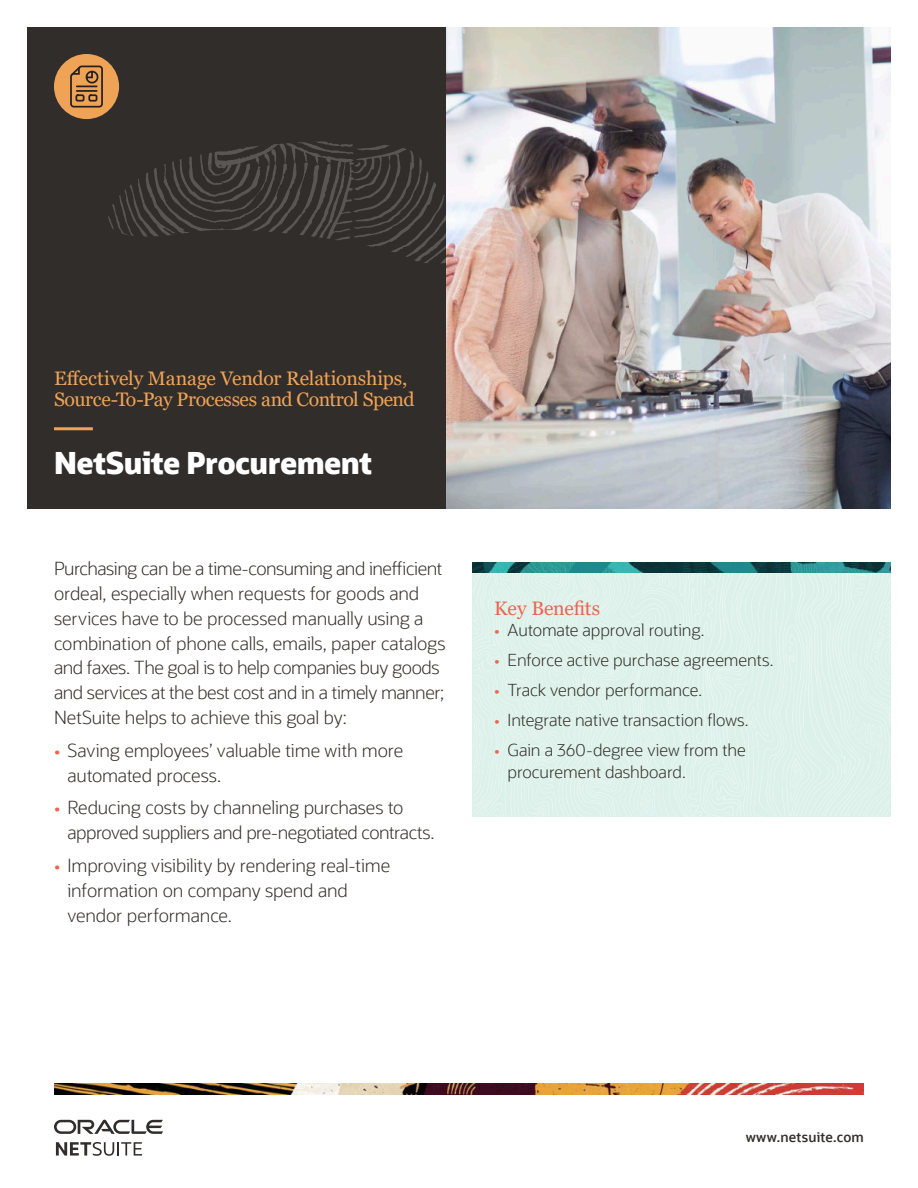
<style>
.page{position:relative;width:918px;height:1188px;background:#fff}
.page>*{position:absolute;margin:0;border:0;box-sizing:border-box;transform-origin:0 0}
.t1{font:800 30px "Oracle Sans";letter-spacing:-.015em;color:#fff}
.t2{font:19.5px/21px "Georgia";letter-spacing:-.015em;color:#eea357}
.t3{font:19.5px "Georgia";color:#ee644f}
.t4{font:300 18px/24.8px "Oracle Sans";letter-spacing:-.01em;color:#312d2a}
.t5{font:300 16.5px/21.8px "Oracle Sans";letter-spacing:-.005em;color:#312d2a}
.t6{font:600 13.5px "Oracle Sans";letter-spacing:.015em;color:#312d2a}
.s1{font-weight:400;color:#ee644f}
</style>
<div class="page">
<img style="left:54px;top:1084px;width:810px;height:10px">
<img style="left:472px;top:573px;width:419px;height:243px">
<img style="left:446px;top:27px;width:445px;height:481px">
<div style="left:27px;top:27px;width:419px;height:481px;background:#312d2a"></div>
<img style="left:472px;top:562px;width:419px;height:11px">
<svg style="left:108px;top:141px;width:412px;height:123px"></svg>
<svg style="left:520px;top:141px;width:22px;height:123px;background:#8d746d"></svg>
<hr style="left:54px;top:427px;width:39px;height:3px;background:#eea357">
<div style="left:54px;top:54px;width:65px;height:65px;background:#eea357;border-radius:50%"></div>
<svg style="left:70px;top:65px;width:33px;height:43px"></svg>
<svg style="left:56px;top:1142px;width:86px;height:14px"></svg>
<svg style="left:54px;top:1120px;width:109px;height:14px"></svg>
<p class="t2" style="left:54px;top:368px;width:362px">Effectively Manage Vendor Relationships,<br>Source-To-Pay Processes and Control Spend</p>
<h1 class="t1" style="left:54px;top:446px;width:320px">NetSuite Procurement</h1>
<p class="t4" style="left:54px;top:557px;width:393px">Purchasing can be a time-consuming and inefficient ordeal, especially when requests for goods and services have to be processed manually using a combination of phone calls, emails, paper catalogs and faxes. The goal is to help companies buy goods and services at the best cost and in a timely manner; NetSuite helps to achieve this goal by:</p>
<p class="t4" style="left:68px;top:738px;width:337px;text-indent:-14px"><span class="s1">•</span> Saving employees’ valuable time with more automated process.</p>
<p class="t4" style="left:68px;top:797px;width:368px;text-indent:-14px"><span class="s1">•</span> Reducing costs by channeling purchases to approved suppliers and pre-negotiated contracts.</p>
<p class="t4" style="left:68px;top:855px;width:324px;text-indent:-14px"><span class="s1">•</span> Improving visibility by rendering real-time information on company spend and vendor performance.</p>
<p class="t3" style="left:494px;top:596px;width:108px">Key Benefits</p>
<p class="t5" style="left:494px;top:621px;width:212px"><span class="s1">•</span> Automate approval routing.</p>
<p class="t5" style="left:494px;top:651px;width:281px"><span class="s1">•</span> Enforce active purchase agreements.</p>
<p class="t5" style="left:494px;top:681px;width:210px"><span class="s1">•</span> Track vendor performance.</p>
<p class="t5" style="left:494px;top:709px;width:256px"><span class="s1">•</span> Integrate native transaction flows.</p>
<p class="t5" style="left:508px;top:739px;width:240px;text-indent:-14px"><span class="s1">•</span> Gain a 360-degree view from the procurement dashboard.</p>
<p class="t6" style="left:746px;top:1132px;width:120px">www.netsuite.com</p>
</div>
